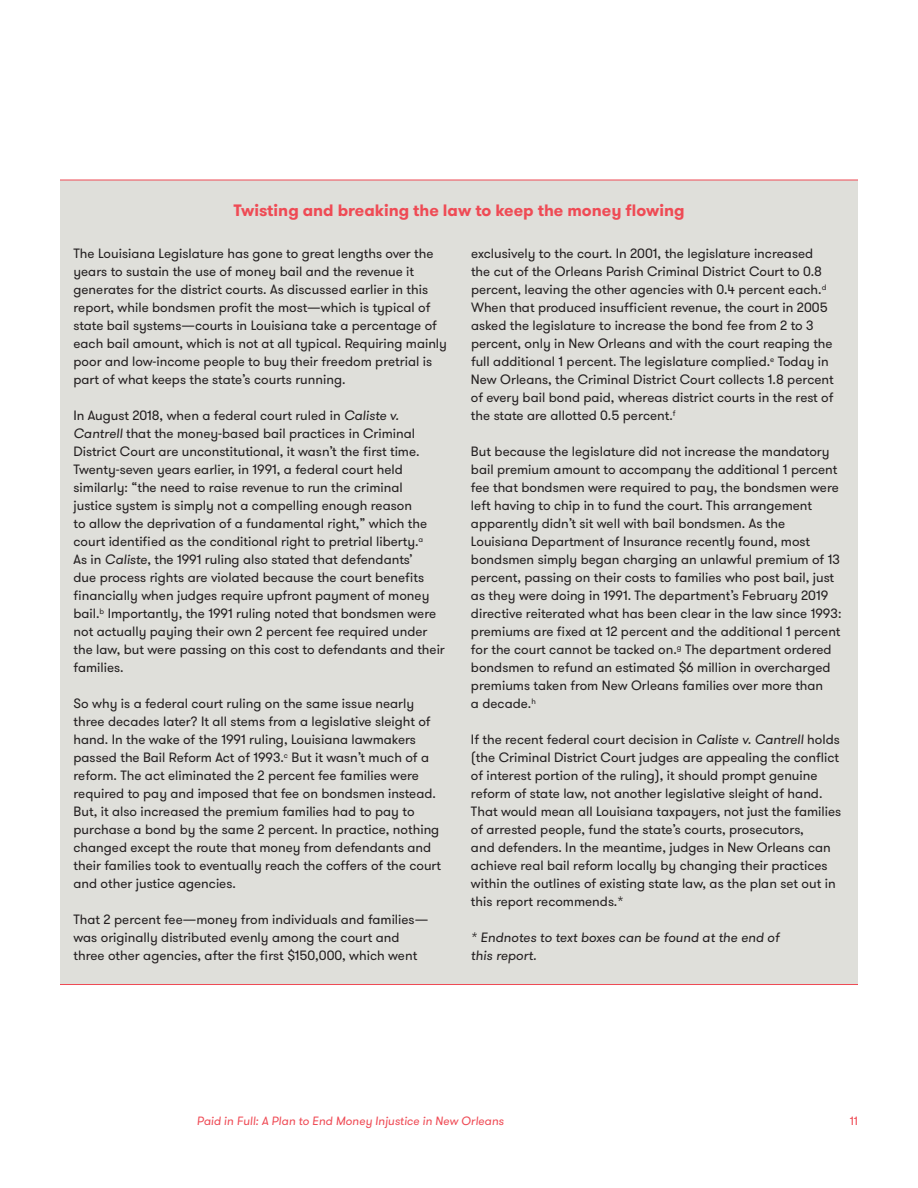
<style>
.page{position:relative;width:918px;height:1188px;background:#fff}
.page>*{position:absolute;margin:0;border:0;box-sizing:border-box;transform-origin:0 0}
.Call_out_box_title{font:700 16.5px "GT Walsheim";color:#ef4b55}
.Call_out_box_copy{font:13.5px/18px "GT Walsheim";color:#231f20}
.Call_out_box_copy-2{font:italic 13.5px/18px "GT Walsheim";color:#231f20}
.t1{font:italic 12px "GT Walsheim";color:#ef4b55}
.t2{font:12px "GT Walsheim";color:#ef4b55}
.s1{font-style:italic}
</style>
<div class="page">
<div style="left:60px;top:180px;width:798px;height:805px;background:#dfdfda"></div>
<hr style="left:60px;top:180px;width:798px;height:1px;background:#ef4b55">
<hr style="left:60px;top:984px;width:798px;height:1px;background:#ef4b55">
<p class="Call_out_box_title" style="left:234px;top:200px;width:452px">Twisting and breaking the law to keep the money flowing</p>
<p class="Call_out_box_copy" style="left:74px;top:245px;width:375px">The Louisiana Legislature has gone to great lengths over the years to sustain the use of money bail and the revenue it generates for the district courts. As discussed earlier in this report, while bondsmen profit the most—which is typical of state bail systems—courts in Louisiana take a percentage of each bail amount, which is not at all typical. Requiring mainly poor and low-income people to buy their freedom pretrial is part of what keeps the state’s courts running.</p>
<p class="Call_out_box_copy" style="left:74px;top:407px;width:373px">In August 2018, when a federal court ruled in <span class="s1">Caliste v.<br>Cantrell</span> that the money-based bail practices in Criminal District Court are unconstitutional, it wasn’t the first time.<br>Twenty-seven years earlier, in 1991, a federal court held similarly: “the need to raise revenue to run the criminal justice system is simply not a compelling enough reason<br>to allow the deprivation of a fundamental right,” which the court identified as the conditional right to pretrial liberty.<sup>a<br></sup>As in <span class="s1">Caliste</span>, the 1991 ruling also stated that defendants’<br>due process rights are violated because the court benefits financially when judges require upfront payment of money bail.<sup>b</sup> Importantly, the 1991 ruling noted that bondsmen were not actually paying their own 2 percent fee required under the law, but were passing on this cost to defendants and their families.</p>
<p class="Call_out_box_copy" style="left:74px;top:695px;width:369px">So why is a federal court ruling on the same issue nearly three decades later? It all stems from a legislative sleight of hand. In the wake of the 1991 ruling, Louisiana lawmakers passed the Bail Reform Act of 1993.<sup>c</sup> But it wasn’t much of a reform. The act eliminated the 2 percent fee families were required to pay and imposed that fee on bondsmen instead.<br>But, it also increased the premium families had to pay to purchase a bond by the same 2 percent. In practice, nothing changed except the route that money from defendants and their families took to eventually reach the coffers of the court and other justice agencies.</p>
<p class="Call_out_box_copy" style="left:74px;top:911px;width:356px">That 2 percent fee—money from individuals and families— was originally distributed evenly among the court and three other agencies, after the first $150,000, which went</p>
<p class="Call_out_box_copy" style="left:471px;top:245px;width:364px">exclusively to the court. In 2001, the legislature increased the cut of the Orleans Parish Criminal District Court to 0.8 percent, leaving the other agencies with 0.4 percent each.<sup>d </sup>When that produced insufficient revenue, the court in 2005 asked the legislature to increase the bond fee from 2 to 3 percent, only in New Orleans and with the court reaping the full additional 1 percent. The legislature complied.<sup>e</sup> Today in New Orleans, the Criminal District Court collects 1.8 percent of every bail bond paid, whereas district courts in the rest of the state are allotted 0.5 percent.<sup>f</sup></p>
<p class="Call_out_box_copy" style="left:471px;top:443px;width:372px">But because the legislature did not increase the mandatory bail premium amount to accompany the additional 1 percent fee that bondsmen were required to pay, the bondsmen were left having to chip in to fund the court. This arrangement apparently didn’t sit well with bail bondsmen. As the Louisiana Department of Insurance recently found, most bondsmen simply began charging an unlawful premium of 13 percent, passing on their costs to families who post bail, just as they were doing in 1991. The department’s February 2019 directive reiterated what has been clear in the law since 1993: premiums are fixed at 12 percent and the additional 1 percent for the court cannot be tacked on.<sup>g</sup> The department ordered bondsmen to refund an estimated $6 million in overcharged premiums taken from New Orleans families over more than<br>a decade.<sup>h</sup></p>
<p class="Call_out_box_copy" style="left:471px;top:731px;width:372px">If the recent federal court decision in <span class="s1">Caliste v. Cantrell</span> holds (the Criminal District Court judges are appealing the conflict of interest portion of the ruling), it should prompt genuine reform of state law, not another legislative sleight of hand.<br>That would mean all Louisiana taxpayers, not just the families of arrested people, fund the state’s courts, prosecutors,<br>and defenders. In the meantime, judges in New Orleans can achieve real bail reform locally by changing their practices within the outlines of existing state law, as the plan set out in this report recommends.*</p>
<p class="Call_out_box_copy-2" style="left:471px;top:929px;width:310px">* Endnotes to text boxes can be found at the end of this report.</p>
<p class="t1" style="left:197px;top:1113px;width:308px">Paid in Full: A Plan to End Money Injustice in New Orleans</p>
<p class="t2" style="left:850px;top:1113px;width:10px">11</p>
</div>
